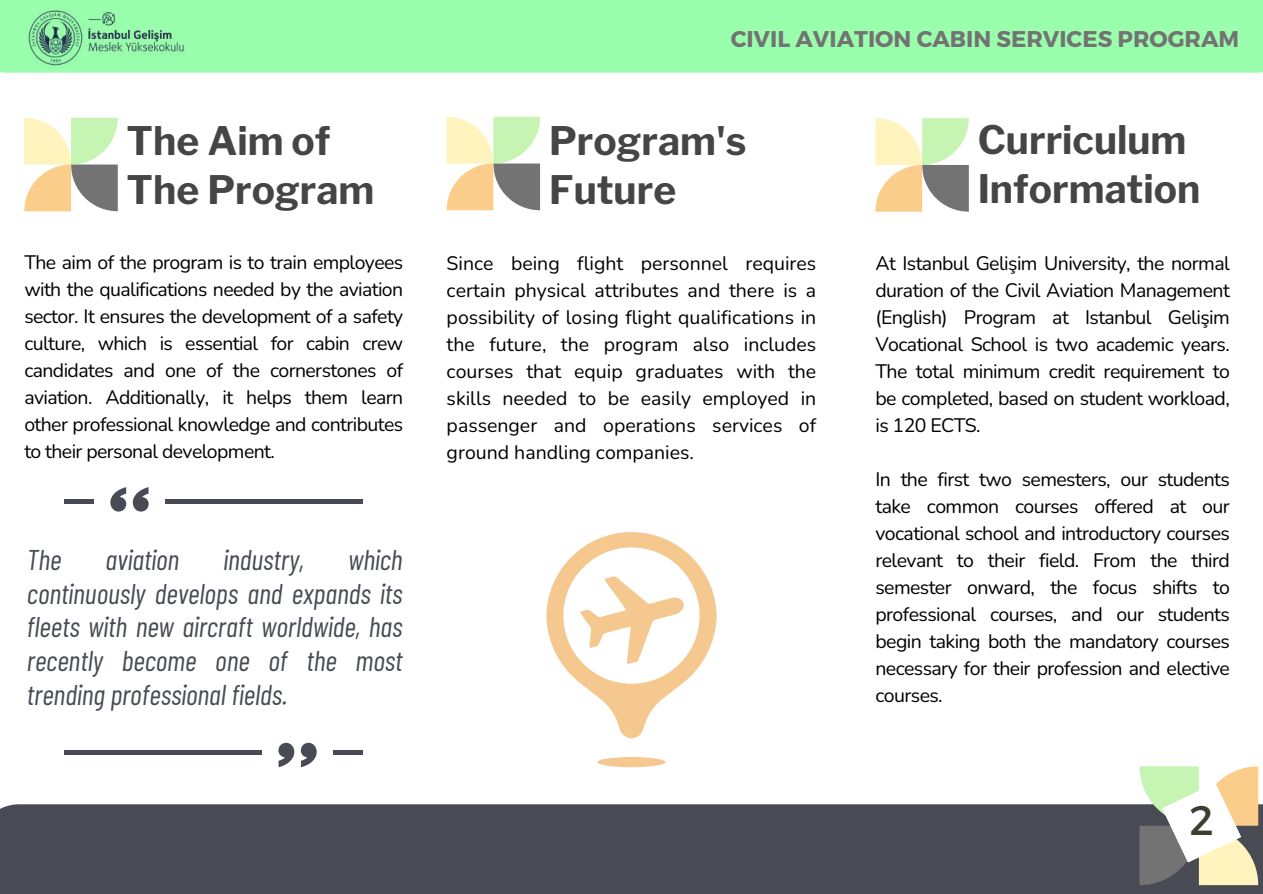
<style>
.page{position:relative;width:1263px;height:894px;background:#fff}
.page>*{position:absolute;margin:0;border:0;box-sizing:border-box;transform-origin:0 0}
.t1{font:41.25px "Montserrat";color:#3e3d2f}
.t2{font:700 39px/49.5px "Libre Franklin";color:#454545}
.t3{font:italic 28.5px/33.8px "Barlow Condensed";color:#484b53;text-align:justify}
.t4{font:700 22.8px "Montserrat";color:#737373}
.t5{font:19.5px/27px "Nunito";letter-spacing:-.03em;color:#000;text-align:justify}
</style>
<div class="page">
<div style="left:0;top:804px;width:1263px;height:89px;background:#484b53"></div>
<svg style="left:24px;top:118px;width:94px;height:93px"></svg>
<svg style="left:447px;top:117px;width:93px;height:93px"></svg>
<div style="left:0;top:0;width:1263px;height:73px;background:#9affad"></div>
<svg style="left:133px;top:487px;width:16px;height:24px"></svg>
<svg style="left:110px;top:487px;width:16px;height:24px"></svg>
<hr style="left:64px;top:499px;width:30px;height:4px;background:#484b53">
<hr style="left:165px;top:499px;width:198px;height:4px;background:#484b53">
<svg style="left:278px;top:742px;width:16px;height:25px"></svg>
<svg style="left:301px;top:742px;width:16px;height:25px"></svg>
<hr style="left:333px;top:750px;width:30px;height:4px;background:#484b53">
<hr style="left:64px;top:750px;width:198px;height:4px;background:#484b53">
<svg style="left:875px;top:118px;width:94px;height:93px"></svg>
<svg style="left:1139px;top:766px;width:119px;height:118px"></svg>
<img style="left:20px;top:10px;width:171px;height:63px">
<svg style="left:546px;top:532px;width:170px;height:235px"></svg>
<h2 class="t2" style="left:127px;top:116px;width:249px">The Aim of<br>The Program</h2>
<p class="t5" style="left:24px;top:249px;width:380px">The aim of the program is to train employees with the qualifications needed by the aviation sector. It ensures the development of a safety culture, which is essential for cabin crew candidates and one of the cornerstones of aviation. Additionally, it helps them learn other professional knowledge and contributes to their personal development.</p>
<h3 class="t3" style="left:27px;top:541px;width:377px;text-indent:321px">which continuously develops and expands its fleets with new aircraft worldwide, has recently become one of the most trending professional fields.</h3>
<h3 class="t3" style="left:27px;top:541px;width:36px">The</h3>
<h3 class="t3" style="left:106px;top:541px;width:75px">aviation</h3>
<h3 class="t3" style="left:223px;top:541px;width:82px">industry,</h3>
<p class="t4" style="left:731px;top:24px;width:510px">CIVIL AVIATION CABIN SERVICES PROGRAM</p>
<h2 class="t2" style="left:549px;top:116px;width:199px">Program's<br>Future</h2>
<h2 class="t2" style="left:978px;top:115px;width:224px">Curriculum<br>Information</h2>
<p class="t5" style="left:447px;top:250px;width:371px">Since being flight personnel requires certain physical attributes and there is a possibility of losing flight qualifications in the future, the program also includes courses that equip graduates with the skills needed to be easily employed in passenger and operations services of ground handling companies.</p>
<p class="t5" style="left:875px;top:250px;width:356px">At Istanbul Gelişim University, the normal duration of the Civil Aviation Management (English) Program at Istanbul Gelişim Vocational School is two academic years.<br>The total minimum credit requirement to be completed, based on student workload, is 120 ECTS.</p>
<p class="t5" style="left:875px;top:466px;width:356px">In the first two semesters, our students take common courses offered at our vocational school and introductory courses relevant to their field. From the third semester onward, the focus shifts to professional courses, and our students begin taking both the mandatory courses necessary for their profession and elective courses.</p>
<h1 class="t1" style="left:1189px;top:793px;width:26px">2</h1>
</div>
